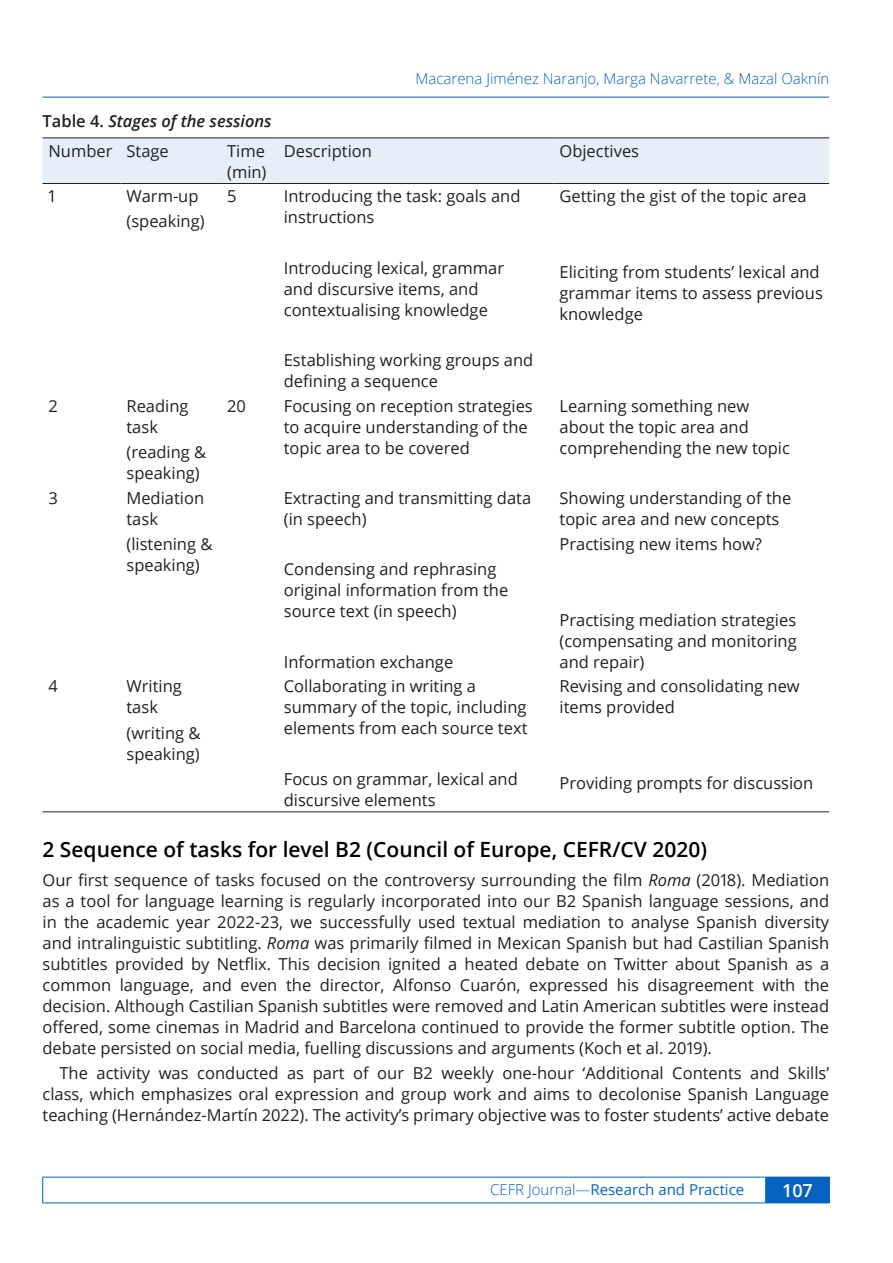
<style>
.page{position:relative;width:893px;height:1263px;background:#fff}
.page>*{position:absolute;margin:0;border:0;box-sizing:border-box;transform-origin:0 0}
.Header_1{font:600 21px "Open Sans";color:#000}
.t1{font:600 18px "Open Sans";color:#fff}
.Text{font:16.5px/21px "Open Sans";color:#231f20}
.Text_-_Indent{font:16.5px/21px "Open Sans";color:#231f20;text-align:justify}
.Header_-_Table{font:italic 600 16.5px "Open Sans";color:#231f20}
.t2{font:300 15px "Open Sans";color:#0563c1}
.t3{font:15px "Open Sans";color:#0563c1}
.s1{font-style:normal}
.s2{font-style:italic}
.s3{font-weight:300}
</style>
<div class="page">
<div style="left:766px;top:1177px;width:63px;height:26px;background:#0563c1"></div>
<hr style="left:43px;top:1177px;width:723px;height:1px;background:#0563c1">
<svg style="left:42px;top:1177px;width:1px;height:26px"></svg>
<svg style="left:765px;top:1177px;width:1px;height:25px"></svg>
<svg style="left:829px;top:1177px;width:1px;height:25px"></svg>
<hr style="left:43px;top:1202px;width:723px;height:1px;background:#0563c1">
<hr style="left:766px;top:1202px;width:64px;height:1px;background:#0563c1">
<hr style="left:43px;top:97px;width:786px;height:1px;background:#0563c1">
<div style="left:43px;top:139px;width:786px;height:44px;background:#e6eff9"></div>
<hr style="left:43px;top:812px;width:77px;height:1px;background:#231f20">
<hr style="left:120px;top:812px;width:101px;height:1px;background:#231f20">
<hr style="left:221px;top:812px;width:57px;height:1px;background:#231f20">
<hr style="left:278px;top:812px;width:275px;height:1px;background:#231f20">
<hr style="left:553px;top:812px;width:276px;height:1px;background:#231f20">
<hr style="left:43px;top:138px;width:77px;height:1px;background:#231f20">
<hr style="left:120px;top:138px;width:101px;height:1px;background:#231f20">
<hr style="left:221px;top:138px;width:57px;height:1px;background:#231f20">
<hr style="left:278px;top:138px;width:275px;height:1px;background:#231f20">
<hr style="left:553px;top:138px;width:276px;height:1px;background:#231f20">
<hr style="left:43px;top:183px;width:77px;height:1px;background:#231f20">
<hr style="left:120px;top:183px;width:101px;height:1px;background:#231f20">
<hr style="left:221px;top:183px;width:57px;height:1px;background:#231f20">
<hr style="left:278px;top:183px;width:275px;height:1px;background:#231f20">
<hr style="left:553px;top:183px;width:276px;height:1px;background:#231f20">
<p class="t2" style="left:416px;top:68px;width:415px">Macarena Jiménez Naranjo, Marga Navarrete, &amp; Mazal Oaknín</p>
<p class="Header_-_Table" style="left:43px;top:110px;width:231px"><span class="s1">Table 4.</span> Stages of the sessions</p>
<p class="Text" style="left:49px;top:140px;width:66px">Number</p>
<p class="Text" style="left:126px;top:140px;width:44px">Stage</p>
<p class="Text" style="left:227px;top:140px;width:41px">Time (min)</p>
<p class="Text" style="left:284px;top:140px;width:90px">Description</p>
<p class="Text" style="left:559px;top:140px;width:81px">Objectives</p>
<p class="Text" style="left:49px;top:185px;width:8px">1</p>
<p class="Text" style="left:126px;top:185px;width:74px">Warm-up</p>
<p class="Text" style="left:126px;top:210px;width:80px">(speaking)</p>
<p class="Text" style="left:559px;top:185px;width:249px">Getting the gist of the topic area</p>
<p class="Text" style="left:227px;top:185px;width:11px">5</p>
<p class="Text" style="left:284px;top:185px;width:238px">Introducing the task: goals and instructions</p>
<p class="Text" style="left:284px;top:257px;width:222px">Introducing lexical, grammar and discursive items, and contextualising knowledge</p>
<p class="Text" style="left:284px;top:349px;width:251px">Establishing working groups and defining a sequence</p>
<p class="Text" style="left:559px;top:261px;width:265px">Eliciting from students’ lexical and grammar items to assess previous knowledge</p>
<p class="Text" style="left:49px;top:395px;width:11px">2</p>
<p class="Text" style="left:126px;top:395px;width:64px">Reading task</p>
<p class="Text" style="left:126px;top:441px;width:81px">(reading &amp; speaking)</p>
<p class="Text" style="left:49px;top:487px;width:11px">3</p>
<p class="Text" style="left:126px;top:487px;width:79px">Mediation task</p>
<p class="Text" style="left:126px;top:533px;width:87px">(listening &amp; speaking)</p>
<p class="Text" style="left:49px;top:675px;width:11px">4</p>
<p class="Text" style="left:126px;top:675px;width:57px">Writing task</p>
<p class="Text" style="left:126px;top:722px;width:76px">(writing &amp; speaking)</p>
<p class="Text" style="left:227px;top:395px;width:20px">20</p>
<p class="Text" style="left:284px;top:395px;width:250px">Focusing on reception strategies to acquire understanding of the topic area to be covered</p>
<p class="Text" style="left:559px;top:395px;width:232px">Learning something new about the topic area and comprehending the new topic</p>
<p class="Text" style="left:284px;top:487px;width:249px">Extracting and transmitting data (in speech)</p>
<p class="Text" style="left:284px;top:558px;width:226px">Condensing and rephrasing original information from the source text (in speech)</p>
<p class="Text" style="left:284px;top:651px;width:171px">Information exchange</p>
<p class="Text" style="left:284px;top:675px;width:245px">Collaborating in writing a summary of the topic, including elements from each source text</p>
<p class="Text" style="left:284px;top:768px;width:236px">Focus on grammar, lexical and discursive elements</p>
<p class="Text" style="left:559px;top:487px;width:233px">Showing understanding of the topic area and new concepts</p>
<p class="Text" style="left:559px;top:533px;width:204px">Practising new items how?</p>
<p class="Text" style="left:559px;top:609px;width:239px;text-align:justify">Practising mediation strategies (compensating and monitoring and repair)</p>
<p class="Text" style="left:559px;top:675px;width:242px">Revising and consolidating new items provided</p>
<p class="Text" style="left:559px;top:772px;width:255px">Providing prompts for discussion</p>
<p class="Header_1" style="left:43px;top:834px;width:666px">2 Sequence of tasks for level B2 (Council of Europe, CEFR/CV 2020)</p>
<p class="Text" style="left:43px;top:869px;width:788px;text-align:justify">Our first sequence of tasks focused on the controversy surrounding the film <span class="s2">Roma</span> (2018). Mediation as a tool for language learning is regularly incorporated into our B2 Spanish language sessions, and in the academic year 2022-23, we successfully used textual mediation to analyse Spanish diversity and intralinguistic subtitling. <span class="s2">Roma</span> was primarily filmed in Mexican Spanish but had Castilian Spanish subtitles provided by Netflix. This decision ignited a heated debate on Twitter about Spanish as a common language, and even the director, Alfonso Cuarón, expressed his disagreement with the decision. Although Castilian Spanish subtitles were removed and Latin American subtitles were instead offered, some cinemas in Madrid and Barcelona continued to provide the former subtitle option. The debate persisted on social media, fuelling discussions and arguments (Koch et al. 2019).</p>
<p class="Text_-_Indent" style="left:43px;top:1062px;width:788px;text-indent:17px">The activity was conducted as part of our B2 weekly one-hour ‘Additional Contents and Skills’ class, which emphasizes oral expression and group work and aims to decolonise Spanish Language teaching (Hernández-Martín 2022). The activity’s primary objective was to foster students’ active debate</p>
<p class="t3" style="left:490px;top:1179px;width:256px"><span class="s3">CEFR Journal—</span>Research and Practice</p>
<p class="t1" style="left:782px;top:1178px;width:32px">107</p>
</div>
